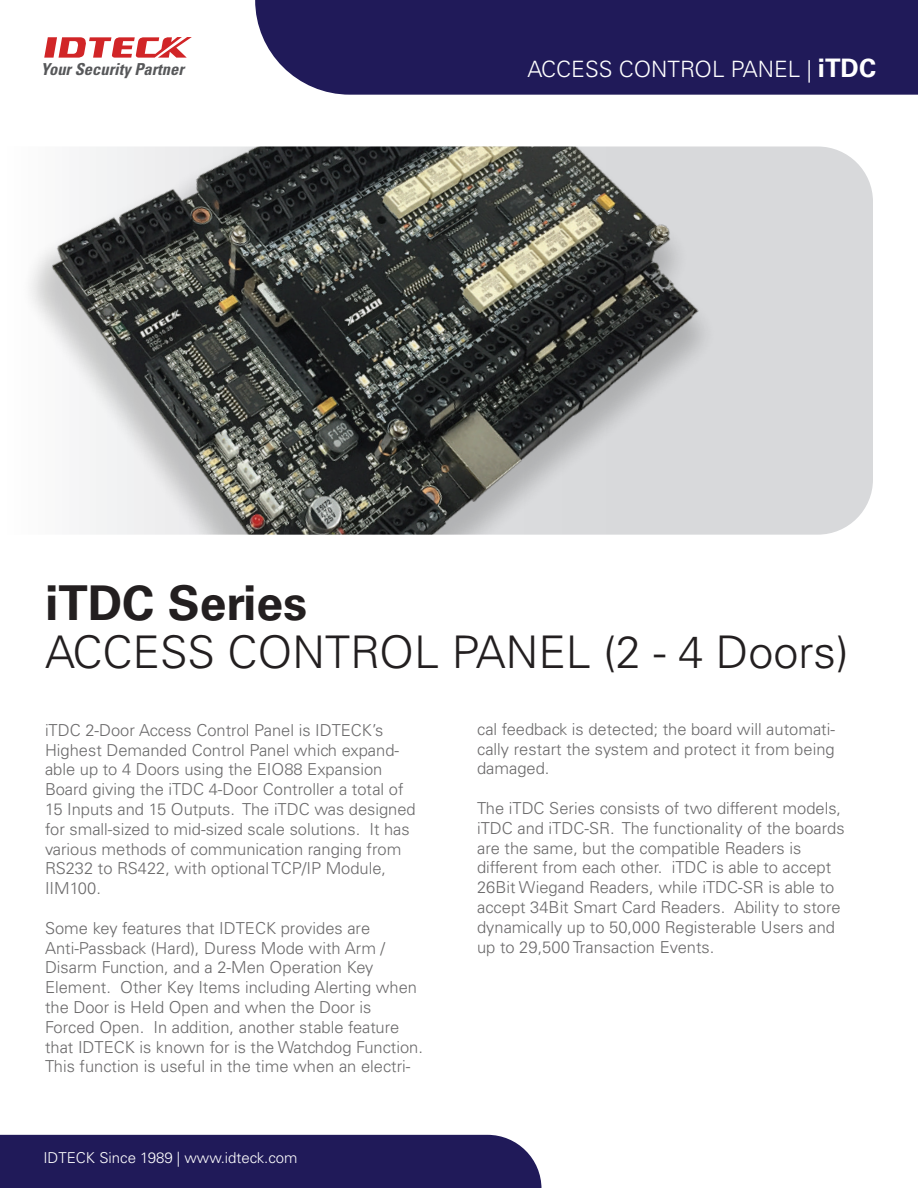
<style>
.page{position:relative;width:918px;height:1188px;background:#fff}
.page>*{position:absolute;margin:0;border:0;box-sizing:border-box;transform-origin:0 0}
.t1{font:700 48px "Univers";color:#231f20}
.t2{font:300 45px "Univers";color:#231f20}
.t3{font:300 22.5px "Univers";color:#fff}
.t4{font:300 16.5px/19.8px "Univers";color:#6b6a6b}
.t5{font:italic 700 condensed 16.5px "Univers";color:#57585a}
.t6{font:300 15px "Univers";color:#fff}
.s1{font-weight:700;font-size:25.5px}
</style>
<div class="page">
<svg style="left:44px;top:37px;width:148px;height:21px"></svg>
<div style="left:255px;top:0;width:663px;height:95px;background:#201a59"></div>
<div style="left:0;top:1135px;width:542px;height:53px;background:#201a59"></div>
<div style="left:772px;top:146px;width:101px;height:389px;background:#d8d9db"></div>
<img style="left:29px;top:146px;width:743px;height:389px">
<p class="t5" style="left:41px;top:59px;width:144px">Your Security Partner</p>
<h3 class="t3" style="left:528px;top:55px;width:350px">ACCESS CONTROL PANEL | <span class="s1">iTDC</span></h3>
<h1 class="t1" style="left:45px;top:574px;width:264px">iTDC Series</h1>
<h2 class="t2" style="left:45px;top:624px;width:805px">ACCESS CONTROL PANEL (2 - 4 Doors)</h2>
<p class="t4" style="left:45px;top:720px;width:372px">iTDC 2-Door Access Control Panel is IDTECK’s Highest Demanded Control Panel which expand&shy;able up to 4 Doors using the EIO88 Expansion Board giving the iTDC 4-Door Controller a total of 15 Inputs and 15 Outputs. The iTDC was designed for small-sized to mid-sized scale solutions. It has various methods of communication ranging from RS232 to RS422, with optional TCP/IP Module, IIM100.</p>
<p class="t4" style="left:45px;top:918px;width:380px">Some key features that IDTECK provides are Anti-Passback (Hard), Duress Mode with Arm / Disarm Function, and a 2-Men Operation Key Element. Other Key Items including Alerting when the Door is Held Open and when the Door is Forced Open. In addition, another stable feature that IDTECK is known for is the Watchdog Function.<br>This function is useful in the time when an electri-</p>
<p class="t6" style="left:43px;top:1149px;width:256px">IDTECK Since 1989 | www.idteck.com</p>
<p class="t4" style="left:477px;top:719px;width:359px;text-align:justify">cal feedback is detected; the board will automati&shy;cally restart the system and protect it from being damaged.</p>
<p class="t4" style="left:477px;top:798px;width:369px">The iTDC Series consists of two different models, iTDC and iTDC-SR. The functionality of the boards are the same, but the compatible Readers is different from each other. iTDC is able to accept 26Bit Wiegand Readers, while iTDC-SR is able to accept 34Bit Smart Card Readers. Ability to store dynamically up to 50,000 Registerable Users and up to 29,500 Transaction Events.</p>
</div>
